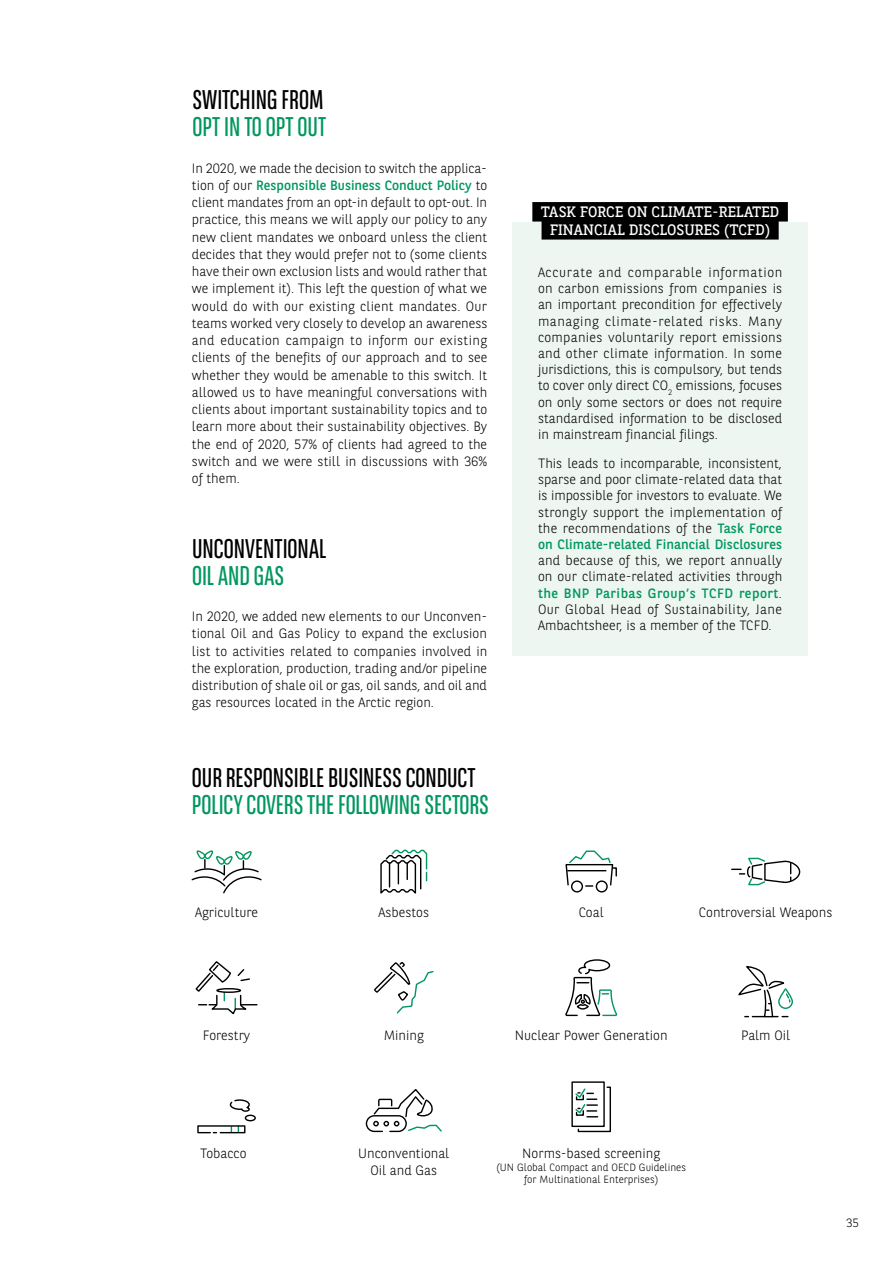
<style>
.page{position:relative;width:893px;height:1263px;background:#fff}
.page>*{position:absolute;margin:0;border:0;box-sizing:border-box;transform-origin:0 0}
.t1{font:27px/27px "BNPP Sans Condensed";letter-spacing:-.005em;color:#00975f}
.t2{font:27px/27px "BNPP Sans Condensed";color:#000}
.t3{font:15px/18px "BNPP Slab Serif";color:#fff;text-align:center}
.t4{font:300 13.5px/17.2px "BNPP Sans";color:#000;text-align:justify}
.t5{font:300 12px "BNPP Sans";color:#000}
.t6{font:300 10.5px/12.6px "BNPP Sans";color:#000;text-align:center}
.s1{color:#00975f}
.s2{font-weight:400;color:#00975f}
.s3{color:#000}
</style>
<div class="page">
<div style="left:512px;top:222px;width:296px;height:434px;background:#edf6f0"></div>
<div style="left:532px;top:202px;width:256px;height:20px;background:#000"></div>
<div style="left:542px;top:220px;width:237px;height:20px;background:#000"></div>
<svg style="left:732px;top:857px;width:69px;height:29px"></svg>
<div style="left:778px;top:988px;width:15px;height:21px;border:1px solid #00975f;border-radius:7px"></div>
<svg style="left:738px;top:966px;width:53px;height:52px"></svg>
<svg style="left:380px;top:849px;width:48px;height:45px"></svg>
<svg style="left:374px;top:962px;width:60px;height:52px"></svg>
<div style="left:366px;top:1115px;width:41px;height:17px;border:1px solid #000;border-radius:8px"></div>
<svg style="left:372px;top:1089px;width:70px;height:44px"></svg>
<svg style="left:191px;top:850px;width:71px;height:44px"></svg>
<svg style="left:195px;top:961px;width:62px;height:54px"></svg>
<div style="left:216px;top:988px;width:25px;height:5px;border:1px solid #000;border-radius:50%"></div>
<svg style="left:229px;top:1099px;width:21px;height:13px"></svg>
<div style="left:245px;top:1114px;width:11px;height:7px;border:1px solid #000;border-radius:50%"></div>
<svg style="left:197px;top:1125px;width:49px;height:9px"></svg>
<div style="left:571px;top:880px;width:12px;height:12px;border:1px solid #000;border-radius:50%"></div>
<div style="left:596px;top:880px;width:12px;height:12px;border:1px solid #000;border-radius:50%"></div>
<svg style="left:565px;top:850px;width:52px;height:37px"></svg>
<svg style="left:565px;top:959px;width:53px;height:58px"></svg>
<div style="left:571px;top:1081px;width:34px;height:46px;border:1px solid #000"></div>
<svg style="left:574px;top:1086px;width:37px;height:47px"></svg>
<h3 class="t2" style="left:192px;top:86px;width:135px">SWITCHING FROM<br><span class="s1">OPT IN TO OPT OUT</span></h3>
<p class="t4" style="left:192px;top:159px;width:297px">In 2020, we made the decision to switch the applica&shy;tion of our <span class="s2">Responsible Business Conduct Policy</span> to client mandates from an opt-in default to opt-out. In practice, this means we will apply our policy to any new client mandates we onboard unless the client decides that they would prefer not to (some clients have their own exclusion lists and would rather that we implement it). This left the question of what we would do with our existing client mandates. Our teams worked very closely to develop an awareness and education campaign to inform our existing clients of the benefits of our approach and to see whether they would be amenable to this switch. It allowed us to have meaningful conversations with clients about important sustainability topics and to learn more about their sustainability objectives. By the end of 2020, 57% of clients had agreed to the switch and we were still in discussions with 36% of them.</p>
<h3 class="t2" style="left:192px;top:535px;width:136px">UNCONVENTIONAL<br><span class="s1">OIL AND GAS</span></h3>
<p class="t4" style="left:192px;top:607px;width:297px">In 2020, we added new elements to our Unconven&shy;tional Oil and Gas Policy to expand the exclusion list to activities related to companies involved in the exploration, production, trading and/or pipeline distribution of shale oil or gas, oil sands, and oil and gas resources located in the Arctic region.</p>
<h3 class="t1" style="left:192px;top:763px;width:298px"><span class="s3">OUR RESPONSIBLE BUSINESS CONDUCT<br></span>POLICY COVERS THE FOLLOWING SECTORS</h3>
<h4 class="t3" style="left:541px;top:202px;width:240px">TASK FORCE ON CLIMATE-RELATED<br>FINANCIAL DISCLOSURES (TCFD)</h4>
<p class="t4" style="left:538px;top:264px;width:246px;line-height:16.2px">Accurate and comparable information on carbon emissions from companies is an important precondition for effectively managing climate-related risks. Many companies voluntarily report emissions and other climate information. In some jurisdictions, this is compulsory, but tends to cover only direct CO<sub>2</sub> emissions, focuses on only some sectors or does not require standardised information to be disclosed in mainstream financial filings.</p>
<p class="t4" style="left:538px;top:455px;width:246px;line-height:16.2px">This leads to incomparable, inconsistent, sparse and poor climate-related data that is impossible for investors to evaluate. We strongly support the implementation of the recommendations of the <span class="s2">Task Force on Climate-related Financial Disclosures </span>and because of this, we report annually on our climate-related activities through <span class="s2">the BNP Paribas Group’s TCFD report</span>.<br>Our Global Head of Sustainability, Jane Ambachtsheer, is a member of the TCFD.</p>
<p class="t4" style="left:195px;top:903px;width:65px">Agriculture</p>
<p class="t4" style="left:378px;top:903px;width:52px">Asbestos</p>
<p class="t4" style="left:579px;top:903px;width:27px">Coal</p>
<p class="t4" style="left:699px;top:903px;width:135px">Controversial Weapons</p>
<p class="t4" style="left:203px;top:1026px;width:49px">Forestry</p>
<p class="t4" style="left:384px;top:1026px;width:42px">Mining</p>
<p class="t4" style="left:515px;top:1026px;width:154px">Nuclear Power Generation</p>
<p class="t4" style="left:741px;top:1026px;width:51px">Palm Oil</p>
<p class="t4" style="left:358px;top:1144px;width:93px;text-align:center">Unconventional<br>Oil and Gas</p>
<p class="t4" style="left:200px;top:1144px;width:48px">Tobacco</p>
<p class="t4" style="left:522px;top:1144px;width:139px">Norms-based screening</p>
<p class="t6" style="left:496px;top:1160px;width:191px">(UN Global Compact and OECD Guidelines for Multinational Enterprises)</p>
<p class="t5" style="left:846px;top:1215px;width:14px">35</p>
</div>
